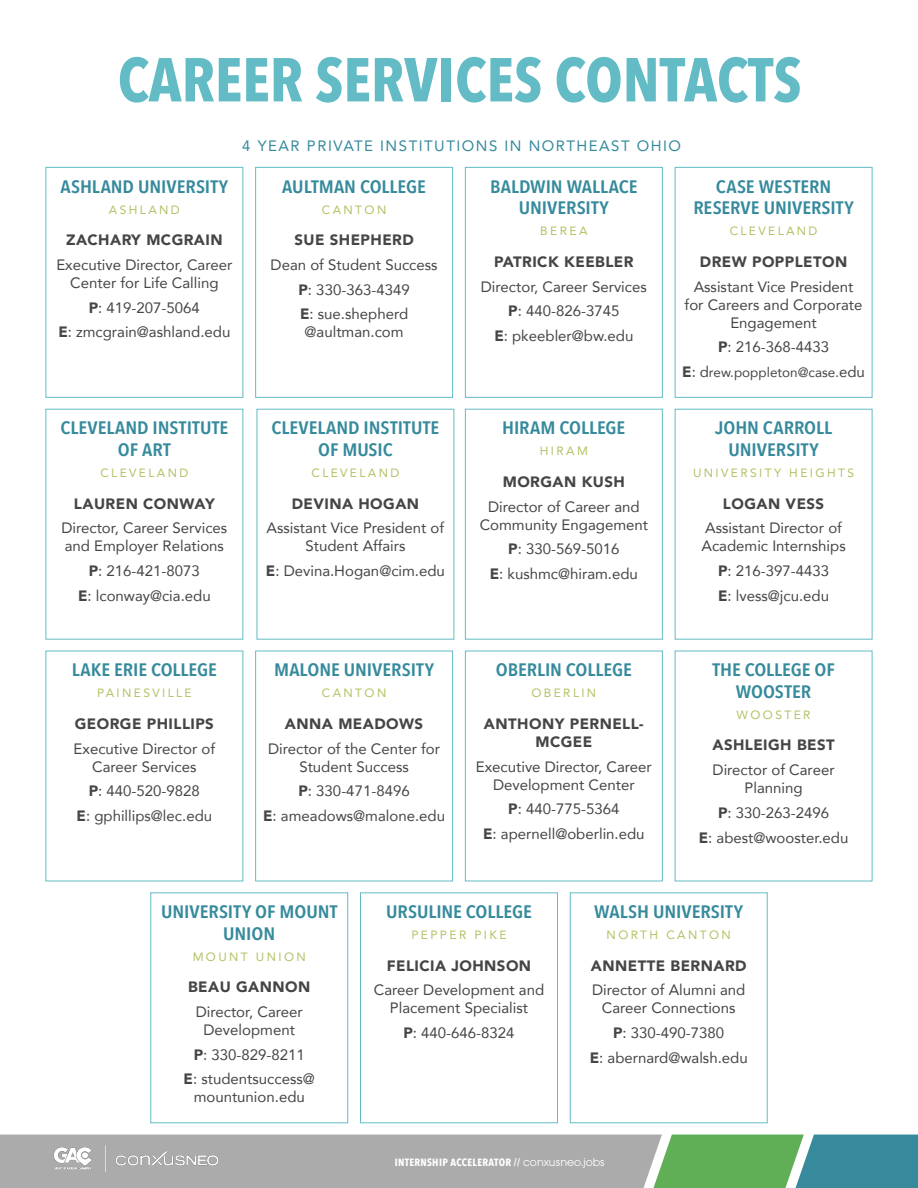
<style>
.page{position:relative;width:918px;height:1188px;background:#fff}
.page>*{position:absolute;margin:0;border:0;box-sizing:border-box;transform-origin:0 0}
.t1{font:700 61.35px "Avenir Next Condensed";color:#63bcc5}
.t2{font:600 18px/21.6px "Avenir Next Condensed";color:#368a9c;text-align:center;scale:1.12 1}
.t3{font:15px/18px "Avenir";color:#454545;text-align:center}
.t4{font:900 15px/18px "Avenir";letter-spacing:.03em;color:#454545;text-align:center}
.t5{font:15px "Avenir";letter-spacing:.1em;color:#368a9c}
.t6{font:13.5px "Avenir";color:#454545}
.t7{font:12px "Avenir";letter-spacing:.2em;color:#b1c263}
.t8{font:700 10.5px "Avenir Next Condensed";letter-spacing:.03em;color:#fff}
.s1{font-weight:900}
.s2{font-weight:900;font-size:15px}
.s3{font-size:15px}
.s4{font-family:"Avalon";font-weight:400;font-size:12px}
</style>
<div class="page">
<svg style="left:0;top:1135px;width:918px;height:53px;background:#8fa89d"></svg>
<img style="left:42px;top:1139px;width:186px;height:39px">
<div style="left:46px;top:167px;width:197px;height:231px;border:1px solid #63bcc5"></div>
<div style="left:46px;top:409px;width:197px;height:231px;border:1px solid #63bcc5"></div>
<div style="left:257px;top:409px;width:197px;height:231px;border:1px solid #63bcc5"></div>
<div style="left:255px;top:167px;width:198px;height:231px;border:1px solid #63bcc5"></div>
<div style="left:465px;top:409px;width:198px;height:231px;border:1px solid #63bcc5"></div>
<div style="left:255px;top:651px;width:198px;height:230px;border:1px solid #63bcc5"></div>
<div style="left:150px;top:892px;width:198px;height:231px;border:1px solid #63bcc5"></div>
<div style="left:465px;top:167px;width:198px;height:231px;border:1px solid #63bcc5"></div>
<div style="left:675px;top:409px;width:197px;height:231px;border:1px solid #63bcc5"></div>
<div style="left:360px;top:892px;width:198px;height:231px;border:1px solid #63bcc5"></div>
<div style="left:675px;top:167px;width:197px;height:231px;border:1px solid #63bcc5"></div>
<div style="left:465px;top:651px;width:198px;height:230px;border:1px solid #63bcc5"></div>
<div style="left:570px;top:892px;width:198px;height:231px;border:1px solid #63bcc5"></div>
<h1 class="t1" style="left:118px;top:42px;width:685px">CAREER SERVICES CONTACTS</h1>
<p class="t5" style="left:242px;top:134px;width:440px">4 YEAR PRIVATE INSTITUTIONS IN NORTHEAST OHIO</p>
<p class="t2" style="left:61px;top:175px;width:151px">ASHLAND UNIVERSITY</p>
<p class="t7" style="left:109px;top:200px;width:72px">ASHLAND</p>
<p class="t4" style="left:66px;top:231px;width:158px">ZACHARY MCGRAIN</p>
<p class="t3" style="left:56px;top:255px;width:177px">Executive Director, Career<br>Center for Life Calling</p>
<p class="t3" style="left:58px;top:295px;width:174px;line-height:24.8px"><span class="s1">P</span>: 419-207-5064<br><span class="s1">E</span>: zmcgrain@ashland.edu</p>
<p class="t2" style="left:282px;top:175px;width:130px">AULTMAN COLLEGE</p>
<p class="t7" style="left:322px;top:200px;width:66px">CANTON</p>
<p class="t4" style="left:294px;top:231px;width:121px">SUE SHEPHERD</p>
<p class="t3" style="left:271px;top:252px;width:169px;line-height:24.8px">Dean of Student Success<br><span class="s1">P</span>: 330-363-4349<br><span class="s1">E</span>: sue.shepherd</p>
<p class="t3" style="left:305px;top:323px;width:101px">@aultman.com</p>
<p class="t2" style="left:490px;top:175px;width:133px">BALDWIN WALLACE<br>UNIVERSITY</p>
<p class="t7" style="left:540px;top:221px;width:49px">BEREA</p>
<p class="t4" style="left:494px;top:252px;width:141px">PATRICK KEEBLER</p>
<p class="t3" style="left:481px;top:273px;width:167px;line-height:24.8px">Director, Career Services<br><span class="s1">P</span>: 440-826-3745<br><span class="s1">E</span>: pkeebler@bw.edu</p>
<p class="t2" style="left:693px;top:175px;width:145px">CASE WESTERN<br>RESERVE UNIVERSITY</p>
<p class="t7" style="left:730px;top:221px;width:89px">CLEVELAND</p>
<p class="t4" style="left:700px;top:252px;width:149px">DREW POPPLETON</p>
<p class="t3" style="left:685px;top:277px;width:179px">Assistant Vice President for Careers and Corporate<br>Engagement</p>
<p class="t3" style="left:718px;top:338px;width:113px"><span class="s1">P</span>: 216-368-4433</p>
<p class="t6" style="left:682px;top:361px;width:184px"><span class="s2">E</span><span class="s3">: d</span>rew.poppleton@case.<span class="s3">edu</span></p>
<p class="t2" style="left:60px;top:417px;width:151px">CLEVELAND INSTITUTE<br>OF ART</p>
<p class="t7" style="left:100px;top:463px;width:89px">CLEVELAND</p>
<p class="t4" style="left:74px;top:494px;width:142px">LAUREN CONWAY</p>
<p class="t3" style="left:61px;top:519px;width:167px;text-align:left">Director, Career Services and Employer Relations</p>
<p class="t3" style="left:78px;top:558px;width:134px;line-height:24.8px"><span class="s1">P</span>: 216-421-8073<br><span class="s1">E</span>: lconway@cia.edu</p>
<p class="t2" style="left:271px;top:417px;width:151px">CLEVELAND INSTITUTE<br>OF MUSIC</p>
<p class="t7" style="left:311px;top:463px;width:89px">CLEVELAND</p>
<p class="t4" style="left:292px;top:494px;width:129px">DEVINA HOGAN</p>
<p class="t3" style="left:267px;top:519px;width:179px">Assistant Vice President of<br>Student Affairs</p>
<p class="t3" style="left:266px;top:561px;width:181px"><span class="s1">E</span>: Devina.Hogan@cim.edu</p>
<p class="t2" style="left:502px;top:417px;width:111px">HIRAM COLLEGE</p>
<p class="t7" style="left:540px;top:442px;width:50px">HIRAM</p>
<p class="t4" style="left:503px;top:472px;width:124px">MORGAN KUSH</p>
<p class="t3" style="left:480px;top:497px;width:170px">Director of Career and<br>Community Engagement</p>
<p class="t3" style="left:490px;top:536px;width:150px;line-height:24.8px"><span class="s1">P</span>: 330-569-5016<br><span class="s1">E</span>: kushmc@hiram.edu</p>
<p class="t2" style="left:715px;top:417px;width:106px">JOHN CARROLL<br>UNIVERSITY</p>
<p class="t7" style="left:693px;top:463px;width:163px">UNIVERSITY HEIGHTS</p>
<p class="t4" style="left:723px;top:494px;width:103px">LOGAN VESS</p>
<p class="t3" style="left:702px;top:519px;width:146px;text-align:left">Assistant Director of<br>Academic Internships</p>
<p class="t3" style="left:718px;top:558px;width:113px;line-height:24.8px;text-align:left"><span class="s1">P</span>: 216-397-4433<br><span class="s1">E</span>: lvess@jcu.edu</p>
<p class="t2" style="left:72px;top:659px;width:131px">LAKE ERIE COLLEGE</p>
<p class="t7" style="left:97px;top:683px;width:96px">PAINESVILLE</p>
<p class="t4" style="left:75px;top:714px;width:141px">GEORGE PHILLIPS</p>
<p class="t3" style="left:74px;top:739px;width:143px">Executive Director of<br>Career Services</p>
<p class="t3" style="left:77px;top:778px;width:137px;line-height:24.8px"><span class="s1">P</span>: 440-520-9828<br><span class="s1">E</span>: gphillips@lec.edu</p>
<p class="t2" style="left:274px;top:659px;width:144px">MALONE UNIVERSITY</p>
<p class="t7" style="left:322px;top:683px;width:66px">CANTON</p>
<p class="t4" style="left:285px;top:714px;width:140px">ANNA MEADOWS</p>
<p class="t3" style="left:268px;top:739px;width:174px">Director of the Center for<br>Student Success</p>
<p class="t3" style="left:263px;top:778px;width:183px;line-height:24.8px"><span class="s1">P</span>: 330-471-8496<br><span class="s1">E</span>: ameadows@malone.edu</p>
<p class="t2" style="left:496px;top:659px;width:123px">OBERLIN COLLEGE</p>
<p class="t7" style="left:531px;top:683px;width:66px">OBERLIN</p>
<p class="t4" style="left:484px;top:714px;width:161px">ANTHONY PERNELL-<br>MCGEE</p>
<p class="t3" style="left:476px;top:757px;width:177px">Executive Director, Career<br>Development Center</p>
<p class="t3" style="left:483px;top:796px;width:163px;line-height:24.8px"><span class="s1">P</span>: 440-775-5364<br><span class="s1">E</span>: apernell@oberlin.edu</p>
<p class="t2" style="left:712px;top:659px;width:111px">THE COLLEGE OF<br>WOOSTER</p>
<p class="t7" style="left:737px;top:705px;width:75px">WOOSTER</p>
<p class="t4" style="left:712px;top:736px;width:124px">ASHLEIGH BEST</p>
<p class="t3" style="left:713px;top:761px;width:124px">Director of Career<br>Planning</p>
<p class="t3" style="left:699px;top:800px;width:151px;line-height:24.8px"><span class="s1">P</span>: 330-263-2496<br><span class="s1">E</span>: abest@wooster.edu</p>
<p class="t2" style="left:161px;top:900px;width:159px">UNIVERSITY OF MOUNT<br>UNION</p>
<p class="t7" style="left:193px;top:947px;width:115px">MOUNT UNION</p>
<p class="t4" style="left:188px;top:978px;width:124px">BEAU GANNON</p>
<p class="t3" style="left:196px;top:1002px;width:109px">Director, Career<br>Development</p>
<p class="t3" style="left:184px;top:1042px;width:133px;line-height:24.8px"><span class="s1">P</span>: 330-829-8211<br><span class="s1">E</span>: studentsuccess@</p>
<p class="t3" style="left:194px;top:1088px;width:113px">mountunion.edu</p>
<p class="t2" style="left:386px;top:900px;width:132px">URSULINE COLLEGE</p>
<p class="t7" style="left:411px;top:925px;width:97px">PEPPER PIKE</p>
<p class="t4" style="left:387px;top:956px;width:146px">FELICIA JOHNSON</p>
<p class="t3" style="left:374px;top:981px;width:172px">Career Development and<br>Placement Specialist</p>
<p class="t3" style="left:403px;top:1023px;width:113px"><span class="s1">P</span>: 440-646-8324</p>
<p class="t2" style="left:594px;top:900px;width:134px">WALSH UNIVERSITY</p>
<p class="t7" style="left:607px;top:925px;width:126px">NORTH CANTON</p>
<p class="t4" style="left:591px;top:956px;width:157px">ANNETTE BERNARD</p>
<p class="t3" style="left:592px;top:981px;width:155px">Director of Alumni and<br>Career Connections</p>
<p class="t3" style="left:590px;top:1020px;width:159px;line-height:24.8px"><span class="s1">P</span>: 330-490-7380<br><span class="s1">E</span>: abernard@walsh.edu</p>
<p class="t8" style="left:395px;top:1155px;width:211px">INTERNSHIP ACCELERATOR // <span class="s4">conxusneo.jobs</span></p>
</div>
